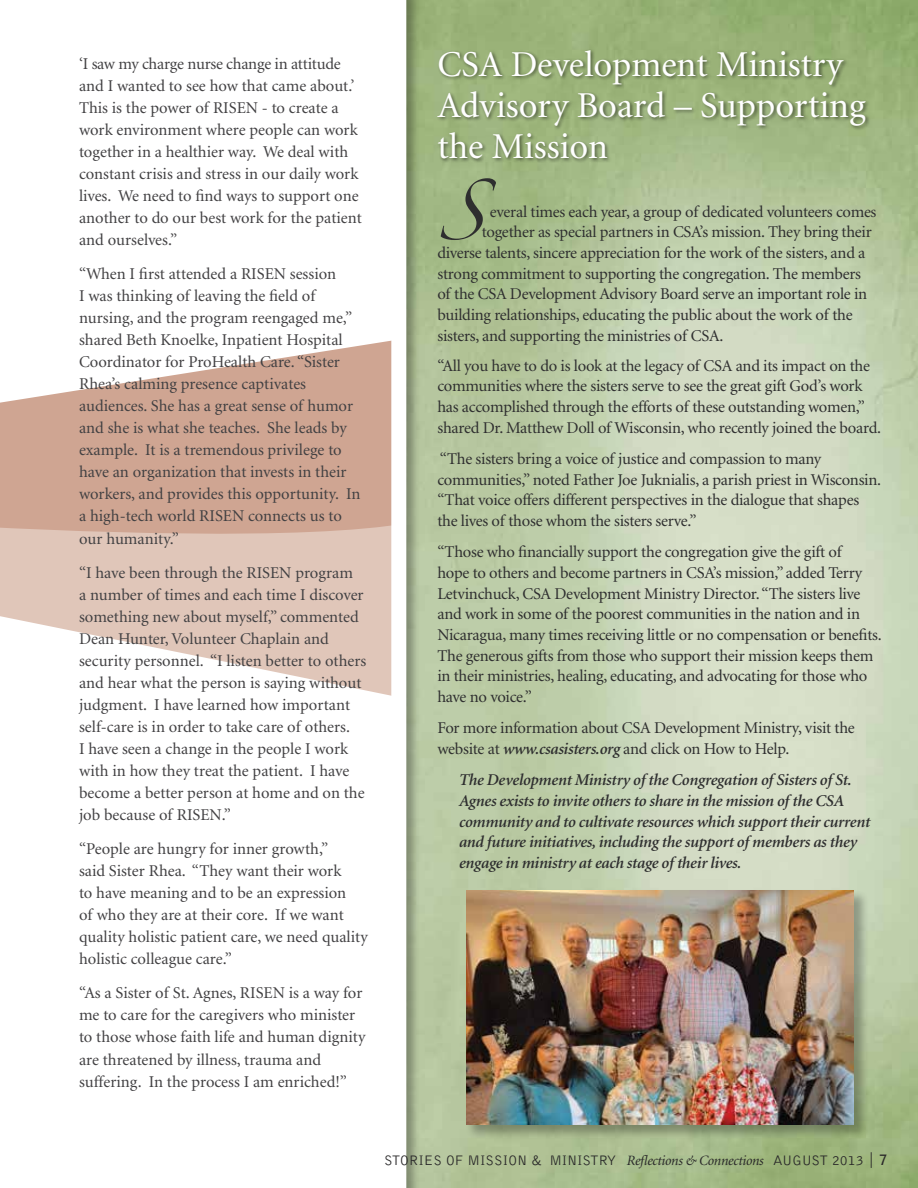
<style>
.page{position:relative;width:918px;height:1188px;background:#fff}
.page>*{position:absolute;margin:0;border:0;box-sizing:border-box;transform-origin:0 0}
.t1{font:55.05px "Zapfino";color:#2e2e2f}
.t2{font:36.45px/41px "Minion";color:#fff}
.t3{font:16.5px/22px "Minion";color:#414042}
.t4{font:16.5px/20.7px "Minion";letter-spacing:-.015em;color:#2e2e2f}
.t5{font:italic 600 16.5px/20.7px "Minion";letter-spacing:-.015em;color:#2e2e2f}
.t6{font:300 14.25px "Bell Gothic";color:#292829}
.s1{font-weight:600;font-style:italic}
.s2{font-family:"Minion";font-weight:400;font-style:italic}
.s3{font-family:"Helvetica";font-size:15.6px}
.s4{font-weight:700}
</style>
<div class="page">
<svg style="left:0;top:564px;width:391px;height:132px;fill:#e0c6b9"></svg>
<svg style="left:0;top:340px;width:391px;height:224px;background:#d8b6a7"></svg>
<svg style="left:0;top:402px;width:1px;height:133px"></svg>
<img style="left:0;top:0;width:1px;height:402px">
<img style="left:420px;top:0;width:498px;height:1188px">
<div style="left:436px;top:49px;width:435px;height:115px;background:#000;opacity:.5"></div>
<div style="left:391px;top:0;width:29px;height:1188px;background:#000;opacity:.3"></div>
<div style="left:391px;top:0;width:15px;height:1188px;background:#fff"></div>
<div style="left:466px;top:889px;width:403px;height:251px;background:#000;opacity:.3"></div>
<img style="left:467px;top:890px;width:387px;height:234px">
<p class="t3" style="left:79px;top:53px;width:284px">‘I saw my charge nurse change in attitude and I wanted to see how that came about.’ This is the power of RISEN - to create a work environment where people can work together in a healthier way. We deal with constant crisis and stress in our daily work lives. We need to find ways to support one another to do our best work for the patient and ourselves.”</p>
<p class="t3" style="left:79px;top:263px;width:283px">“When I first attended a RISEN session<br>I was thinking of leaving the field of nursing, and the program reengaged me,” shared Beth Knoelke, Inpatient Hospital Coordinator for ProHealth Care. “Sister Rhea’s calming presence captivates audiences. She has a great sense of humor and she is what she teaches. She leads by example. It is a tremendous privilege to have an organization that invests in their workers, and provides this opportunity. In a high-tech world RISEN connects us to our humanity.”</p>
<p class="t3" style="left:79px;top:562px;width:289px">“I have been through the RISEN program<br>a number of times and each time I discover something new about myself,” commented Dean Hunter, Volunteer Chaplain and security personnel. “I listen better to others and hear what the person is saying without judgment. I have learned how important self-care is in order to take care of others.<br>I have seen a change in the people I work with in how they treat the patient. I have become a better person at home and on the job because of RISEN.”</p>
<p class="t3" style="left:79px;top:838px;width:290px">“People are hungry for inner growth,”<br>said Sister Rhea. “They want their work<br>to have meaning and to be an expression<br>of who they are at their core. If we want quality holistic patient care, we need quality holistic colleague care.”</p>
<p class="t3" style="left:79px;top:983px;width:288px">“As a Sister of St. Agnes, RISEN is a way for me to care for the caregivers who minister to those whose faith life and human dignity are threatened by illness, trauma and suffering. In the process I am enriched!”</p>
<h2 class="t2" style="left:437px;top:45px;width:430px">CSA Development Ministry<br>Advisory Board – Supporting the Mission</h2>
<h1 class="t1" style="left:437px;top:188px;width:47px">S</h1>
<p class="t4" style="left:490px;top:202px;width:388px">everal times each year, a group of dedicated volunteers comes</p>
<p class="t4" style="left:482px;top:222px;width:391px">together as special partners in CSA’s mission. They bring their</p>
<p class="t4" style="left:437px;top:243px;width:430px">diverse talents, sincere appreciation for the work of the sisters, and a</p>
<p class="t4" style="left:437px;top:264px;width:425px">strong commitment to supporting the congregation. The members</p>
<p class="t4" style="left:437px;top:284px;width:431px">of the CSA Development Advisory Board serve an important role in</p>
<p class="t4" style="left:437px;top:305px;width:417px">building relationships, educating the public about the work of the</p>
<p class="t4" style="left:437px;top:326px;width:287px">sisters, and supporting the ministries of CSA.</p>
<p class="t4" style="left:437px;top:356px;width:445px">“All you have to do is look at the legacy of CSA and its impact on the communities where the sisters serve to see the great gift God’s work has accomplished through the efforts of these outstanding women,” shared Dr. Matthew Doll of Wisconsin, who recently joined the board.</p>
<p class="t4" style="left:437px;top:449px;width:445px">“The sisters bring a voice of justice and compassion to many communities,” noted Father Joe Juknialis, a parish priest in Wisconsin. “That voice offers different perspectives in the dialogue that shapes the lives of those whom the sisters serve.”</p>
<p class="t4" style="left:437px;top:542px;width:446px">“Those who financially support the congregation give the gift of<br>hope to others and become partners in CSA’s mission,” added Terry Letvinchuck, CSA Development Ministry Director. “The sisters live and work in some of the poorest communities in the nation and in Nicaragua, many times receiving little or no compensation or benefits.<br>The generous gifts from those who support their mission keeps them in their ministries, healing, educating, and advocating for those who have no voice.”</p>
<p class="t4" style="left:437px;top:718px;width:419px">For more information about CSA Development Ministry, visit the website at <span class="s1">www.csasisters.org</span> and click on How to Help.</p>
<p class="t5" style="left:459px;top:770px;width:413px">The Development Ministry of the Congregation of Sisters of St.<br>Agnes exists to invite others to share in the mission of the CSA community and to cultivate resources which support their current and future initiatives, including the support of members as they engage in ministry at each stage of their lives.</p>
<p class="t6" style="left:384px;top:1153px;width:505px">STORIES OF MISSION &amp; MINISTRY <span class="s2">Reflections &amp; Connections</span> AUGUST 2013 <span class="s3">|</span> <span class="s4">7</span></p>
</div>
